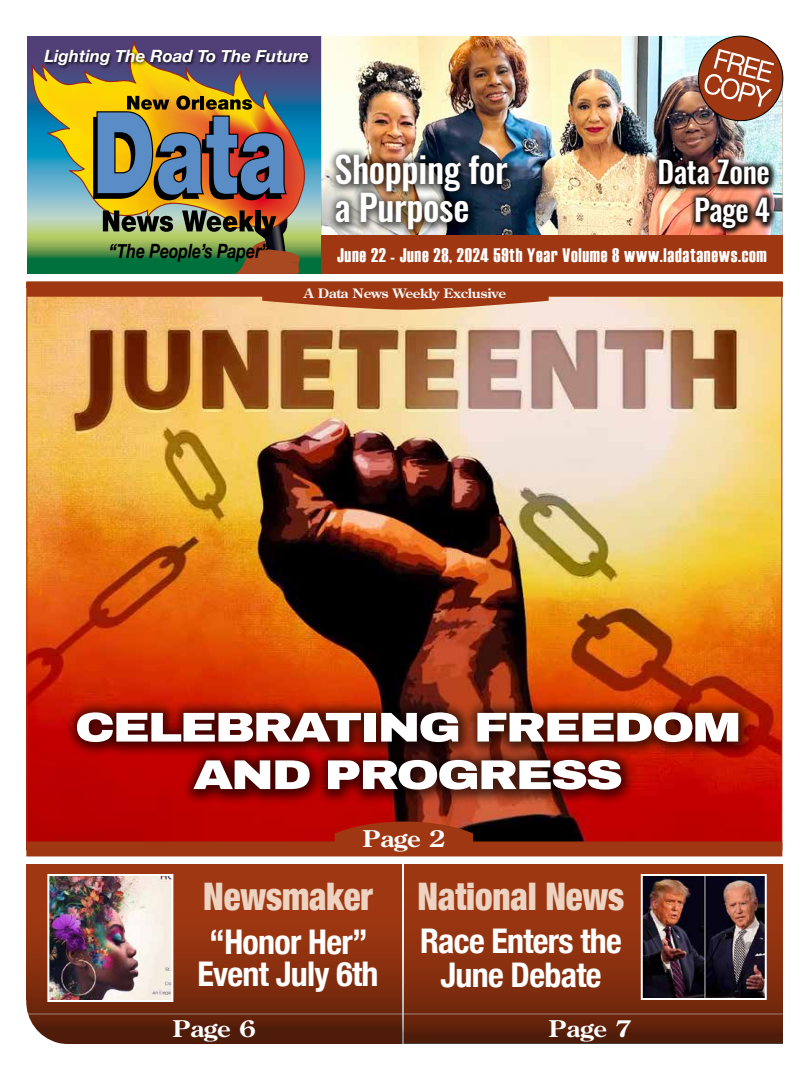
<style>
.page{position:relative;width:810px;height:1080px;background:#fff}
.page>*{position:absolute;margin:0;border:0;box-sizing:border-box;transform-origin:0 0}
.t1{font:900 41.6px/47.5px "Archivo";letter-spacing:-.05em;color:#fff;text-align:center;scale:1.25 1}
.t2{font:900 condensed 38px "Helvetica Neue";letter-spacing:-.005em;color:#edd3c1;scale:.92 1}
.t3{font:500 36px/38px "Oswald";letter-spacing:-.01em;color:#fff}
.t4{font:700 condensed 34px/32px "Helvetica Neue";letter-spacing:-.02em;color:#fff;text-align:center}
.t5{font:500 30px/38px "Oswald";letter-spacing:-.01em;color:#fff;text-align:right}
.t6{font:700 23px "Century Old Style Std";color:#fff;scale:1.1 1}
.t7{font:italic 700 19.7px "Helvetica Neue";color:#000;scale:.8 1}
.t8{font:19.4px "Haettenschweiler";letter-spacing:.04em;color:#fff;scale:.96 1}
.t9{font:italic 700 17px "Helvetica Neue";color:#fff}
.t10{font:700 13px "Century Old Style Std";letter-spacing:-.02em;color:#f6f6f6;scale:1.1 1}
</style>
<div class="page">
<svg style="left:27px;top:36px;width:294px;height:237px;background:#518f6a"></svg>
<svg style="left:31px;top:38px;width:278px;height:193px;background:#949365"></svg>
<img style="left:41px;top:45px;width:273px;height:26px">
<svg style="left:103px;top:210px;width:70px;height:22px;background:#5c5d3f"></svg>
<img style="left:182px;top:210px;width:119px;height:64px">
<svg style="left:93px;top:96px;width:195px;height:104px;background:#7a725d"></svg>
<img style="left:321px;top:36px;width:461px;height:199px">
<img style="left:28px;top:310px;width:752px;height:512px">
<svg style="left:401px;top:864px;width:381px;height:180px;background:#832f10"></svg>
<hr style="left:409px;top:1014px;width:374px;height:1px;background:#d9dadb">
<svg style="left:26px;top:864px;width:375px;height:180px;background:#842f0f"></svg>
<svg style="left:26px;top:1001px;width:43px;height:43px"></svg>
<svg style="left:26px;top:822px;width:756px;height:34px;background:#9d1d0a"></svg>
<div style="left:653px;top:153px;width:125px;height:83px;background:#000;opacity:.9"></div>
<img style="left:50px;top:877px;width:120px;height:122px">
<div style="left:47px;top:874px;width:126px;height:128px;border:2px solid #fff"></div>
<img style="left:644px;top:877px;width:120px;height:120px">
<div style="left:641px;top:874px;width:126px;height:126px;border:2px solid #fff"></div>
<hr style="left:26px;top:1014px;width:383px;height:1px;background:#d9dadb">
<img style="left:694px;top:35px;width:90px;height:87px">
<div style="left:328px;top:146px;width:190px;height:93px;background:#000;opacity:.63"></div>
<div style="left:64px;top:699px;width:690px;height:106px;background:#000;opacity:.64"></div>
<div style="left:321px;top:235px;width:461px;height:38px;background:#9f3812"></div>
<svg style="left:27px;top:282px;width:756px;height:28px;background:#bd6d42"></svg>
<p class="t9" style="left:44px;top:45px;width:266px">Lighting The Road To The Future</p>
<h3 class="t3" style="left:335px;top:153px;width:175px">Shopping for a Purpose</h3>
<h3 class="t5" style="left:657px;top:155px;width:114px">Data Zone<br>Page 4</h3>
<p class="t7" style="left:109px;top:239px;width:201px">“The People’s Paper”</p>
<p class="t8" style="left:337px;top:245px;width:449px">June 22 - June 28, 2024 59th Year Volume 8 www.ladatanews.com</p>
<p class="t10" style="left:304px;top:285px;width:185px">A Data News Weekly Exclusive</p>
<h1 class="t1" style="left:75px;top:703px;width:535px">CELEBRATING FREEDOM<br>AND PROGRESS</h1>
<p class="t6" style="left:362px;top:823px;width:77px">Page 2</p>
<h2 class="t2" style="left:203px;top:865px;width:459px">Newsmaker National News</h2>
<h3 class="t4" style="left:197px;top:924px;width:183px">“Honor Her”<br>Event July 6th</h3>
<h3 class="t4" style="left:420px;top:921px;width:203px;line-height:34px">Race Enters the<br>June Debate</h3>
<p class="t6" style="left:172px;top:1013px;width:77px">Page 6</p>
<p class="t6" style="left:549px;top:1013px;width:77px">Page 7</p>
</div>
